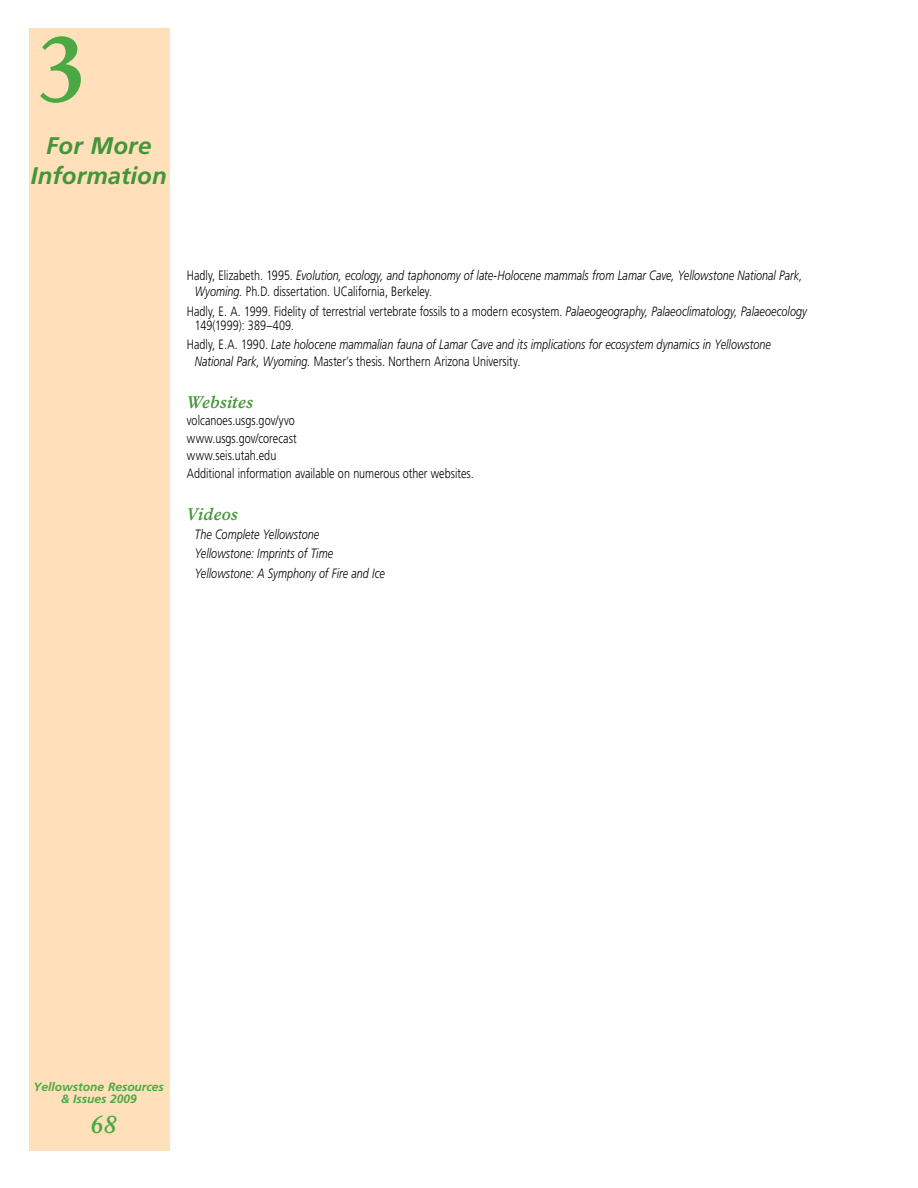
<style>
.page{position:relative;width:918px;height:1188px;background:#fff}
.page>*{position:absolute;margin:0;border:0;box-sizing:border-box;transform-origin:0 0}
.t1{font:700 90px "NPS Rawlinson OT";color:#4aa942}
.t2{font:italic 700 24px/30px "Frutiger LT Std";letter-spacing:.01em;color:#439539;text-align:center}
.t3{font:italic 700 24px "NPS Rawlinson OT";color:#4aa942}
.t4{font:italic 700 16.5px "NPS Rawlinson OT";letter-spacing:.005em;color:#439539}
.t5{font:italic 300 13.5px/16.2px "Frutiger LT Std";color:#000;scale:.8 1}
.t6{font:300 13.5px/17.5px "Frutiger LT Std";letter-spacing:.005em;color:#000;scale:.8 1}
.t7{font:italic 700 12px/12px "Frutiger LT Std";color:#4aa942;text-align:center}
.s1{font-style:normal}
.s2{font-style:italic}
</style>
<div class="page">
<div style="left:29px;top:28px;width:140px;height:1123px;background:#ffe0bb"></div>
<h1 class="t1" style="left:38px;top:16px;width:51px">3</h1>
<h2 class="t2" style="left:31px;top:131px;width:137px">For More<br>Information</h2>
<p class="t5" style="left:195px;top:268px;width:761px;text-indent:-8px"><span class="s1">Hadly, Elizabeth. 1995.</span> Evolution, ecology, and taphonomy of late-Holocene mammals from Lamar Cave, Yellowstone National Park,<br>Wyoming. <span class="s1">Ph.D. dissertation. UCalifornia, Berkeley.</span></p>
<p class="t6" style="left:195px;top:304px;width:767px;line-height:14.2px;text-indent:-8px">Hadly, E. A. 1999. Fidelity of terrestrial vertebrate fossils to a modern ecosystem. <span class="s2">Palaeogeography, Palaeoclimatology, Palaeoecology<br></span>149(1999): 389–409.</p>
<p class="t5" style="left:195px;top:337px;width:722px;text-indent:-8px"><span class="s1">Hadly, E.A. 1990.</span> Late holocene mammalian fauna of Lamar Cave and its implications for ecosystem dynamics in Yellowstone<br>National Park, Wyoming. <span class="s1">Master’s thesis. Northern Arizona University.</span></p>
<p class="t4" style="left:187px;top:392px;width:68px">Websites</p>
<p class="t6" style="left:187px;top:412px;width:360px">volcanoes.usgs.gov/yvo<br>www.usgs.gov/corecast<br>www.seis.utah.edu<br>Additional information available on numerous other websites.</p>
<p class="t4" style="left:187px;top:504px;width:53px">Videos</p>
<p class="t5" style="left:195px;top:525px;width:239px;line-height:19.5px">The Complete Yellowstone<br>Yellowstone: Imprints of Time<br>Yellowstone: A Symphony of Fire and Ice</p>
<p class="t7" style="left:34px;top:1081px;width:132px">Yellowstone Resources &amp; Issues 2009</p>
<h2 class="t3" style="left:90px;top:1110px;width:28px">68</h2>
</div>
